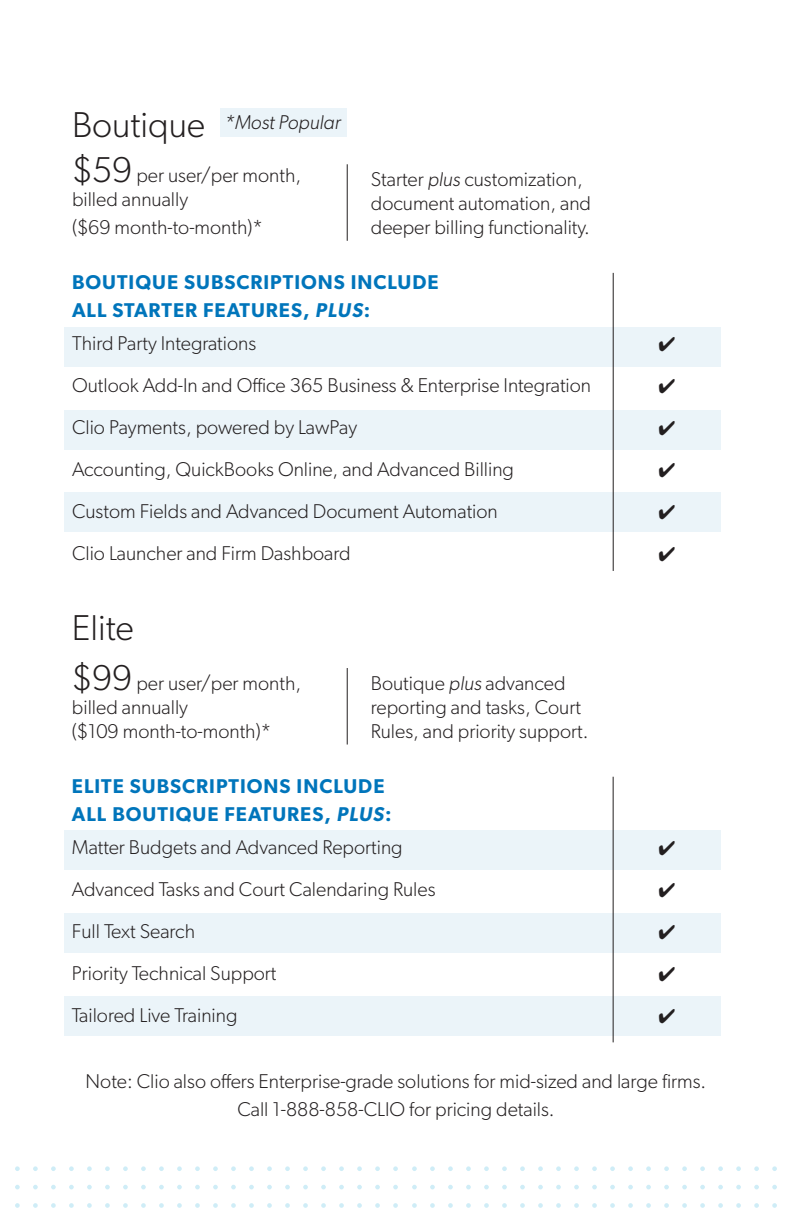
<style>
.page{position:relative;width:792px;height:1224px;background:#fff}
.page>*{position:absolute;margin:0;border:0;box-sizing:border-box;transform-origin:0 0}
.t1{font:300 36px "Gibson";color:#231f20}
.t2{font:300 20px/24px "Gibson";color:#231f20}
.Name{font:600 20px/28px "Gibson";letter-spacing:.05em;color:#0075bb}
.t3{font:italic 300 20px "Gibson";color:#231f20}
.s1{font-size:36px}
.s2{font-style:italic}
</style>
<div class="page">
<svg style="left:33px;top:1166px;width:5px;height:5px"></svg>
<svg style="left:51px;top:1166px;width:5px;height:5px"></svg>
<svg style="left:69px;top:1166px;width:5px;height:5px"></svg>
<svg style="left:87px;top:1166px;width:5px;height:5px"></svg>
<svg style="left:105px;top:1166px;width:5px;height:5px"></svg>
<svg style="left:123px;top:1166px;width:5px;height:5px"></svg>
<svg style="left:141px;top:1166px;width:5px;height:5px"></svg>
<svg style="left:159px;top:1166px;width:5px;height:5px"></svg>
<svg style="left:177px;top:1166px;width:5px;height:5px"></svg>
<svg style="left:195px;top:1166px;width:5px;height:5px"></svg>
<svg style="left:213px;top:1166px;width:5px;height:5px"></svg>
<svg style="left:231px;top:1166px;width:5px;height:5px"></svg>
<svg style="left:249px;top:1166px;width:5px;height:5px"></svg>
<svg style="left:267px;top:1166px;width:5px;height:5px"></svg>
<svg style="left:285px;top:1166px;width:5px;height:5px"></svg>
<svg style="left:303px;top:1166px;width:5px;height:5px"></svg>
<svg style="left:321px;top:1166px;width:5px;height:5px"></svg>
<svg style="left:339px;top:1166px;width:5px;height:5px"></svg>
<svg style="left:357px;top:1166px;width:5px;height:5px"></svg>
<svg style="left:375px;top:1166px;width:5px;height:5px"></svg>
<svg style="left:393px;top:1166px;width:5px;height:5px"></svg>
<svg style="left:33px;top:1185px;width:5px;height:4px"></svg>
<svg style="left:51px;top:1185px;width:5px;height:4px"></svg>
<svg style="left:69px;top:1185px;width:5px;height:4px"></svg>
<svg style="left:87px;top:1185px;width:5px;height:4px"></svg>
<svg style="left:105px;top:1185px;width:5px;height:4px"></svg>
<svg style="left:123px;top:1185px;width:5px;height:4px"></svg>
<svg style="left:141px;top:1185px;width:5px;height:4px"></svg>
<svg style="left:159px;top:1185px;width:5px;height:4px"></svg>
<svg style="left:177px;top:1185px;width:5px;height:4px"></svg>
<svg style="left:195px;top:1185px;width:5px;height:4px"></svg>
<svg style="left:213px;top:1185px;width:5px;height:4px"></svg>
<svg style="left:231px;top:1185px;width:5px;height:4px"></svg>
<svg style="left:249px;top:1185px;width:5px;height:4px"></svg>
<svg style="left:267px;top:1185px;width:5px;height:4px"></svg>
<svg style="left:285px;top:1185px;width:5px;height:4px"></svg>
<svg style="left:303px;top:1185px;width:5px;height:4px"></svg>
<svg style="left:321px;top:1185px;width:5px;height:4px"></svg>
<svg style="left:339px;top:1185px;width:5px;height:4px"></svg>
<svg style="left:357px;top:1185px;width:5px;height:4px"></svg>
<svg style="left:375px;top:1185px;width:5px;height:4px"></svg>
<svg style="left:393px;top:1185px;width:5px;height:4px"></svg>
<svg style="left:33px;top:1203px;width:5px;height:5px"></svg>
<svg style="left:51px;top:1203px;width:5px;height:5px"></svg>
<svg style="left:69px;top:1203px;width:5px;height:5px"></svg>
<svg style="left:87px;top:1203px;width:5px;height:5px"></svg>
<svg style="left:105px;top:1203px;width:5px;height:5px"></svg>
<svg style="left:123px;top:1203px;width:5px;height:5px"></svg>
<svg style="left:141px;top:1203px;width:5px;height:5px"></svg>
<svg style="left:159px;top:1203px;width:5px;height:5px"></svg>
<svg style="left:177px;top:1203px;width:5px;height:5px"></svg>
<svg style="left:195px;top:1203px;width:5px;height:5px"></svg>
<svg style="left:213px;top:1203px;width:5px;height:5px"></svg>
<svg style="left:231px;top:1203px;width:5px;height:5px"></svg>
<svg style="left:249px;top:1203px;width:5px;height:5px"></svg>
<svg style="left:267px;top:1203px;width:5px;height:5px"></svg>
<svg style="left:285px;top:1203px;width:5px;height:5px"></svg>
<svg style="left:303px;top:1203px;width:5px;height:5px"></svg>
<svg style="left:321px;top:1203px;width:5px;height:5px"></svg>
<svg style="left:339px;top:1203px;width:5px;height:5px"></svg>
<svg style="left:357px;top:1203px;width:5px;height:5px"></svg>
<svg style="left:375px;top:1203px;width:5px;height:5px"></svg>
<svg style="left:393px;top:1203px;width:5px;height:5px"></svg>
<svg style="left:412px;top:1166px;width:5px;height:5px"></svg>
<svg style="left:430px;top:1166px;width:5px;height:5px"></svg>
<svg style="left:448px;top:1166px;width:5px;height:5px"></svg>
<svg style="left:466px;top:1166px;width:5px;height:5px"></svg>
<svg style="left:484px;top:1166px;width:5px;height:5px"></svg>
<svg style="left:502px;top:1166px;width:5px;height:5px"></svg>
<svg style="left:520px;top:1166px;width:5px;height:5px"></svg>
<svg style="left:538px;top:1166px;width:5px;height:5px"></svg>
<svg style="left:556px;top:1166px;width:5px;height:5px"></svg>
<svg style="left:574px;top:1166px;width:5px;height:5px"></svg>
<svg style="left:592px;top:1166px;width:5px;height:5px"></svg>
<svg style="left:610px;top:1166px;width:5px;height:5px"></svg>
<svg style="left:628px;top:1166px;width:5px;height:5px"></svg>
<svg style="left:646px;top:1166px;width:5px;height:5px"></svg>
<svg style="left:664px;top:1166px;width:5px;height:5px"></svg>
<svg style="left:682px;top:1166px;width:5px;height:5px"></svg>
<svg style="left:700px;top:1166px;width:5px;height:5px"></svg>
<svg style="left:718px;top:1166px;width:5px;height:5px"></svg>
<svg style="left:736px;top:1166px;width:5px;height:5px"></svg>
<svg style="left:754px;top:1166px;width:5px;height:5px"></svg>
<svg style="left:772px;top:1166px;width:5px;height:5px"></svg>
<svg style="left:412px;top:1185px;width:5px;height:4px"></svg>
<svg style="left:430px;top:1185px;width:5px;height:4px"></svg>
<svg style="left:448px;top:1185px;width:5px;height:4px"></svg>
<svg style="left:466px;top:1185px;width:5px;height:4px"></svg>
<svg style="left:484px;top:1185px;width:5px;height:4px"></svg>
<svg style="left:502px;top:1185px;width:5px;height:4px"></svg>
<svg style="left:520px;top:1185px;width:5px;height:4px"></svg>
<svg style="left:538px;top:1185px;width:5px;height:4px"></svg>
<svg style="left:556px;top:1185px;width:5px;height:4px"></svg>
<svg style="left:574px;top:1185px;width:5px;height:4px"></svg>
<svg style="left:592px;top:1185px;width:5px;height:4px"></svg>
<svg style="left:610px;top:1185px;width:5px;height:4px"></svg>
<svg style="left:628px;top:1185px;width:5px;height:4px"></svg>
<svg style="left:646px;top:1185px;width:5px;height:4px"></svg>
<svg style="left:664px;top:1185px;width:5px;height:4px"></svg>
<svg style="left:682px;top:1185px;width:5px;height:4px"></svg>
<svg style="left:700px;top:1185px;width:5px;height:4px"></svg>
<svg style="left:718px;top:1185px;width:5px;height:4px"></svg>
<svg style="left:736px;top:1185px;width:5px;height:4px"></svg>
<svg style="left:754px;top:1185px;width:5px;height:4px"></svg>
<svg style="left:772px;top:1185px;width:5px;height:4px"></svg>
<svg style="left:412px;top:1203px;width:5px;height:5px"></svg>
<svg style="left:430px;top:1203px;width:5px;height:5px"></svg>
<svg style="left:448px;top:1203px;width:5px;height:5px"></svg>
<svg style="left:466px;top:1203px;width:5px;height:5px"></svg>
<svg style="left:484px;top:1203px;width:5px;height:5px"></svg>
<svg style="left:502px;top:1203px;width:5px;height:5px"></svg>
<svg style="left:520px;top:1203px;width:5px;height:5px"></svg>
<svg style="left:538px;top:1203px;width:5px;height:5px"></svg>
<svg style="left:556px;top:1203px;width:5px;height:5px"></svg>
<svg style="left:574px;top:1203px;width:5px;height:5px"></svg>
<svg style="left:592px;top:1203px;width:5px;height:5px"></svg>
<svg style="left:610px;top:1203px;width:5px;height:5px"></svg>
<svg style="left:628px;top:1203px;width:5px;height:5px"></svg>
<svg style="left:646px;top:1203px;width:5px;height:5px"></svg>
<svg style="left:664px;top:1203px;width:5px;height:5px"></svg>
<svg style="left:682px;top:1203px;width:5px;height:5px"></svg>
<svg style="left:700px;top:1203px;width:5px;height:5px"></svg>
<svg style="left:718px;top:1203px;width:5px;height:5px"></svg>
<svg style="left:736px;top:1203px;width:5px;height:5px"></svg>
<svg style="left:754px;top:1203px;width:5px;height:5px"></svg>
<svg style="left:772px;top:1203px;width:5px;height:5px"></svg>
<svg style="left:15px;top:1166px;width:5px;height:5px"></svg>
<svg style="left:15px;top:1185px;width:5px;height:4px"></svg>
<svg style="left:15px;top:1203px;width:5px;height:5px"></svg>
<div style="left:220px;top:108px;width:127px;height:29px;background:#ebf4f9"></div>
<div style="left:64px;top:328px;width:657px;height:39px;background:#ebf4f9"></div>
<div style="left:64px;top:493px;width:657px;height:39px;background:#ebf4f9"></div>
<div style="left:64px;top:410px;width:657px;height:39px;background:#ebf4f9"></div>
<hr style="left:613px;top:273px;width:1px;height:298px;background:#231f20">
<hr style="left:347px;top:164px;width:1px;height:77px;background:#231f20">
<div style="left:64px;top:831px;width:657px;height:39px;background:#ebf4f9"></div>
<div style="left:64px;top:914px;width:657px;height:39px;background:#ebf4f9"></div>
<div style="left:64px;top:997px;width:657px;height:39px;background:#ebf4f9"></div>
<hr style="left:613px;top:777px;width:1px;height:265px;background:#231f20">
<hr style="left:347px;top:668px;width:1px;height:77px;background:#231f20">
<p class="t1" style="left:72px;top:103px;width:135px">Boutique</p>
<p class="t3" style="left:224px;top:110px;width:118px">*Most Popular</p>
<p class="t2" style="left:72px;top:163px;width:231px"><span class="s1">$59</span> per user/per month, billed annually</p>
<p class="t2" style="left:72px;top:215px;width:193px">($69 month-to-month)*</p>
<p class="t2" style="left:371px;top:167px;width:222px">Starter <span class="s2">plus</span> customization, document automation, and deeper billing functionality.</p>
<p class="Name" style="left:72px;top:268px;width:368px">BOUTIQUE SUBSCRIPTIONS INCLUDE<br>ALL STARTER FEATURES, <span class="s2">PLUS</span>:</p>
<p class="t2" style="left:72px;top:331px;width:186px">Third Party Integrations</p>
<p class="t2" style="left:72px;top:373px;width:521px">Outlook Add-In and Office 365 Business &amp; Enterprise Integration</p>
<p class="t2" style="left:72px;top:415px;width:287px">Clio Payments, powered by LawPay</p>
<p class="t2" style="left:72px;top:457px;width:444px">Accounting, QuickBooks Online, and Advanced Billing</p>
<p class="t2" style="left:72px;top:499px;width:427px">Custom Fields and Advanced Document Automation</p>
<p class="t2" style="left:72px;top:541px;width:280px">Clio Launcher and Firm Dashboard</p>
<p class="t1" style="left:72px;top:606px;width:63px">Elite</p>
<p class="t2" style="left:72px;top:670px;width:231px"><span class="s1">$99</span> per user/per month, billed annually<br>($109 month-to-month)*</p>
<p class="t2" style="left:371px;top:670px;width:219px">Boutique <span class="s2">plus</span> advanced reporting and tasks, Court<br>Rules, and priority support.</p>
<p class="Name" style="left:72px;top:771px;width:321px">ELITE SUBSCRIPTIONS INCLUDE<br>ALL BOUTIQUE FEATURES, <span class="s2">PLUS</span>:</p>
<p class="t2" style="left:72px;top:835px;width:332px">Matter Budgets and Advanced Reporting</p>
<p class="t2" style="left:72px;top:877px;width:365px">Advanced Tasks and Court Calendaring Rules</p>
<p class="t2" style="left:72px;top:919px;width:125px">Full Text Search</p>
<p class="t2" style="left:72px;top:961px;width:206px">Priority Technical Support</p>
<p class="t2" style="left:72px;top:1003px;width:167px">Tailored Live Training</p>
<p class="t2" style="left:86px;top:1067px;width:622px;line-height:28px;text-align:center">Note: Clio also offers Enterprise-grade solutions for mid-sized and large firms.<br>Call 1-888-858-CLIO for pricing details.</p>
</div>
